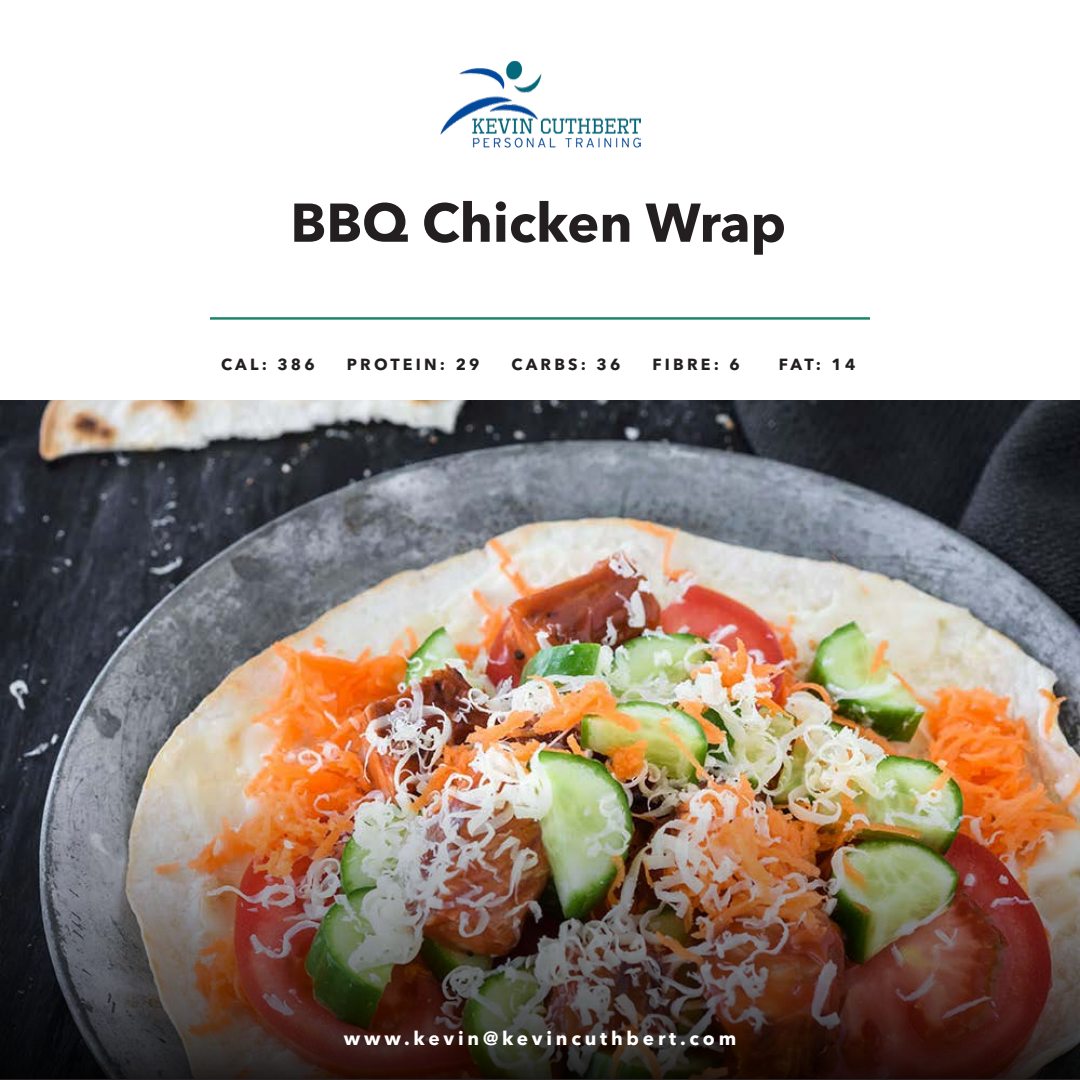
<style>
.page{position:relative;width:1080px;height:1080px;background:#fff}
.page>*{position:absolute;margin:0;border:0;box-sizing:border-box;transform-origin:0 0}
.t1{font:700 54px "Avenir Next LT Pro";color:#231f20}
.t2{font:700 19px "Avenir Next LT Pro";letter-spacing:.2em;color:#fff}
.t3{font:700 16px "Avenir Next LT Pro";letter-spacing:.2em;color:#231f20}
</style>
<div class="page">
<img style="left:0;top:400px;width:1080px;height:383px">
<img style="left:0;top:783px;width:1080px;height:297px">
<img style="left:440px;top:60px;width:201px;height:88px">
<hr style="left:210px;top:317px;width:660px;height:3px;background:#198668">
<p class="t1" style="left:290px;top:190px;width:497px">BBQ Chicken Wrap</p>
<p class="t3" style="left:221px;top:355px;width:95px">CAL: 386</p>
<p class="t3" style="left:347px;top:355px;width:134px">PROTEIN: 29</p>
<p class="t3" style="left:512px;top:355px;width:110px">CARBS: 36</p>
<p class="t3" style="left:652px;top:355px;width:89px">FIBRE: 6</p>
<p class="t3" style="left:779px;top:355px;width:78px">FAT: 14</p>
<p class="t2" style="left:344px;top:1027px;width:394px">www.kevin@kevincuthbert.com</p>
</div>
